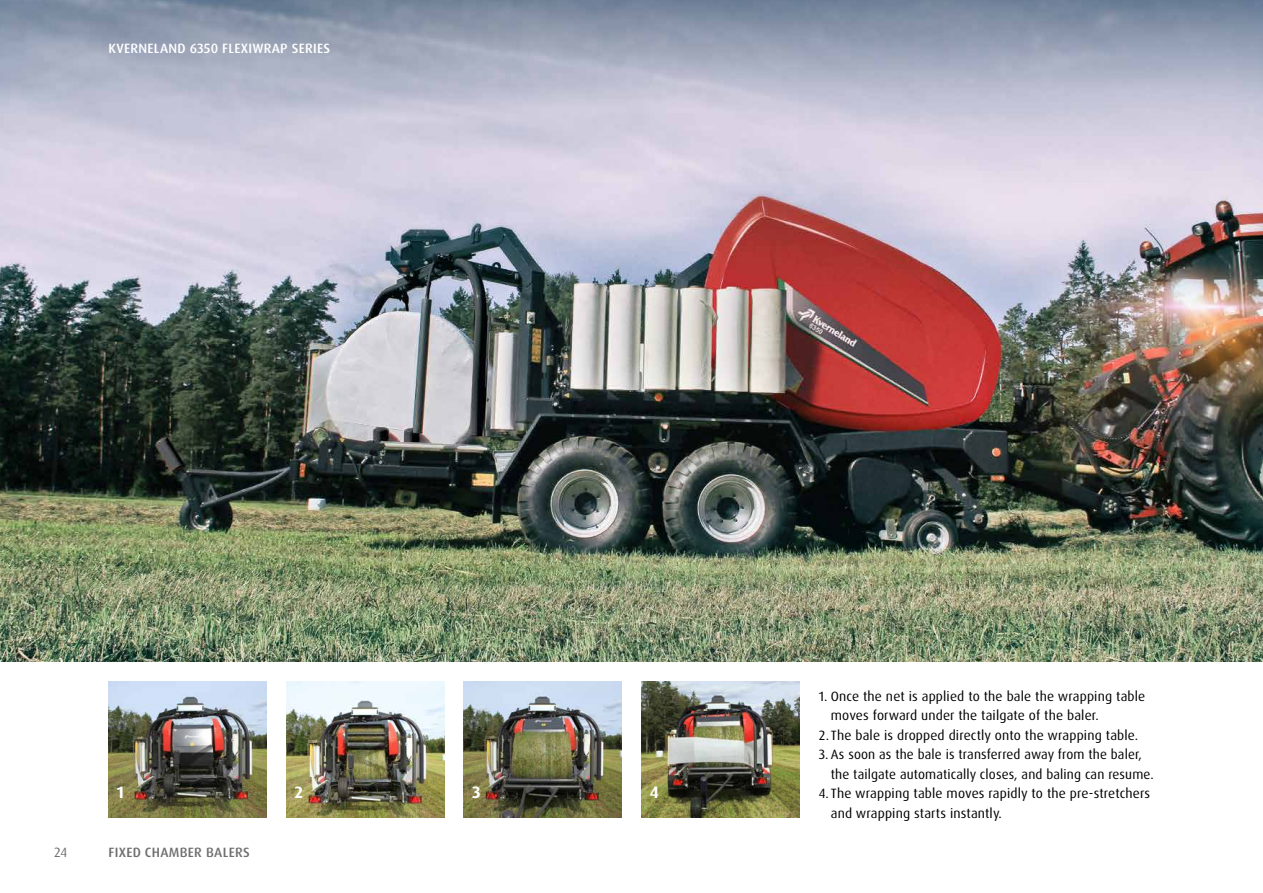
<style>
.page{position:relative;width:1263px;height:893px;background:#fff}
.page>*{position:absolute;margin:0;border:0;box-sizing:border-box;transform-origin:0 0}
.t1{font:700 16.5px "Dax Pro";color:#fff}
.t2{font:13.5px/19.5px "Dax Pro";letter-spacing:.01em;color:#000}
.t3{font:500 13.5px "Dax Pro";letter-spacing:.02em;color:#fff}
.t4{font:500 13.5px "Dax Pro";letter-spacing:.02em;color:#706f6f}
.t5{font:13.5px "Dax Pro";color:#706f6f}
</style>
<div class="page">
<img style="left:0;top:0;width:1263px;height:662px">
<img style="left:286px;top:681px;width:158px;height:137px">
<img style="left:464px;top:681px;width:158px;height:137px">
<img style="left:641px;top:681px;width:158px;height:137px">
<img style="left:108px;top:681px;width:159px;height:137px">
<p class="t3" style="left:108px;top:40px;width:223px">KVERNELAND 6350 FLEXIWRAP SERIES</p>
<p class="t5" style="left:54px;top:843px;width:15px">24</p>
<p class="t1" style="left:117px;top:782px;width:9px">1</p>
<p class="t1" style="left:295px;top:782px;width:10px">2</p>
<p class="t1" style="left:472px;top:782px;width:10px">3</p>
<p class="t1" style="left:650px;top:782px;width:10px">4</p>
<p class="t4" style="left:108px;top:843px;width:143px">FIXED CHAMBER BALERS</p>
<p class="t2" style="left:831px;top:686px;width:316px;text-indent:-12px">1. Once the net is applied to the bale the wrapping table moves forward under the tailgate of the baler.</p>
<p class="t2" style="left:819px;top:725px;width:321px">2. The bale is dropped directly onto the wrapping table.</p>
<p class="t2" style="left:831px;top:745px;width:324px;text-indent:-12px">3. As soon as the bale is transferred away from the baler, the tailgate automatically closes, and baling can resume.</p>
<p class="t2" style="left:831px;top:784px;width:321px;text-indent:-12px">4. The wrapping table moves rapidly to the pre-stretchers and wrapping starts instantly.</p>
</div>
